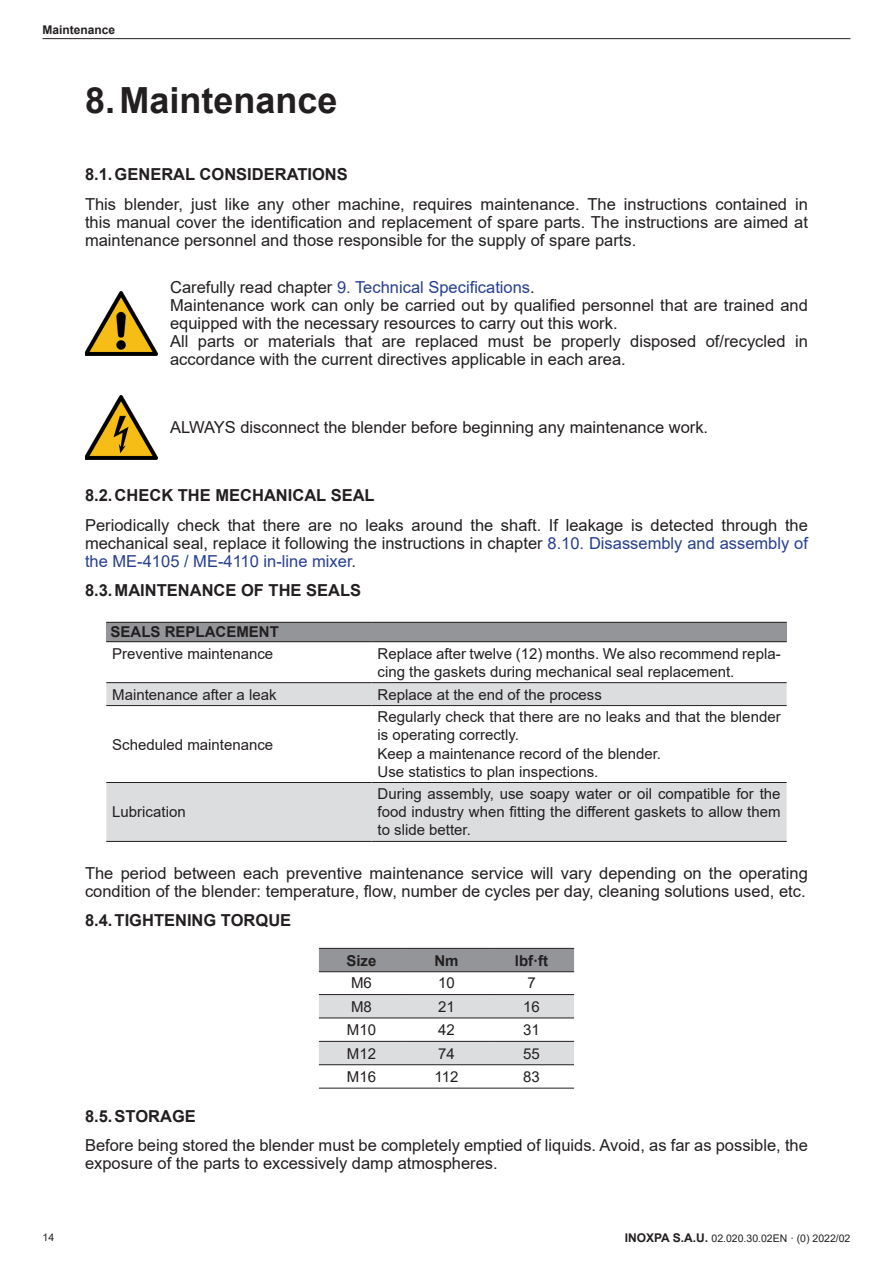
<style>
.page{position:relative;width:893px;height:1263px;background:#fff}
.page>*{position:absolute;margin:0;border:0;box-sizing:border-box;transform-origin:0 0}
.t1{font:700 36px "Arial";color:#231f20}
.Text_taules{font:16.5px/18px "Arial";color:#231f20}
.t2{font:700 16.5px "Arial";color:#231f20}
.Text_taules-2{font:16.5px "Arial";color:#253f8e}
.Text_taules-3{font:15px/18px "Arial";color:#231f20}
._9__Text_normal{font:700 15px "Arial";color:#231f20}
._4__Encapçalament{font:700 15px "Arial";color:#231f20}
.t3{font:700 12px "Arial";color:#231f20}
.t4{font:10.5px "Arial";color:#231f20}
.s1{color:#231f20}
.s2{color:#253f8e}
.s3{font-weight:700;font-size:12px}
</style>
<div class="page">
<div style="left:106px;top:622px;width:681px;height:20px;background:#939598"></div>
<svg style="left:106px;top:683px;width:681px;height:158px;fill:#dcdddf"></svg>
<hr style="left:106px;top:622px;width:266px;height:1px;background:#231f20">
<hr style="left:372px;top:622px;width:415px;height:1px;background:#231f20">
<hr style="left:106px;top:641px;width:266px;height:1px;background:#231f20">
<hr style="left:372px;top:641px;width:415px;height:1px;background:#231f20">
<hr style="left:106px;top:682px;width:266px;height:1px;background:#231f20">
<hr style="left:372px;top:682px;width:415px;height:1px;background:#231f20">
<hr style="left:106px;top:705px;width:266px;height:1px;background:#231f20">
<hr style="left:372px;top:705px;width:415px;height:1px;background:#231f20">
<hr style="left:106px;top:782px;width:266px;height:1px;background:#231f20">
<hr style="left:372px;top:782px;width:415px;height:1px;background:#231f20">
<hr style="left:106px;top:841px;width:266px;height:1px;background:#231f20">
<hr style="left:372px;top:841px;width:415px;height:1px;background:#231f20">
<img style="left:85px;top:291px;width:72px;height:64px">
<img style="left:85px;top:395px;width:72px;height:64px">
<div style="left:319px;top:949px;width:255px;height:22px;background:#939598"></div>
<svg style="left:319px;top:995px;width:255px;height:69px"></svg>
<hr style="left:319px;top:994px;width:85px;height:1px;background:#231f20">
<hr style="left:404px;top:994px;width:85px;height:1px;background:#231f20">
<hr style="left:489px;top:994px;width:85px;height:1px;background:#231f20">
<hr style="left:319px;top:1018px;width:85px;height:1px;background:#231f20">
<hr style="left:404px;top:1018px;width:85px;height:1px;background:#231f20">
<hr style="left:489px;top:1018px;width:85px;height:1px;background:#231f20">
<hr style="left:319px;top:1041px;width:85px;height:1px;background:#231f20">
<hr style="left:404px;top:1041px;width:85px;height:1px;background:#231f20">
<hr style="left:489px;top:1041px;width:85px;height:1px;background:#231f20">
<hr style="left:319px;top:1064px;width:85px;height:1px;background:#231f20">
<hr style="left:404px;top:1064px;width:85px;height:1px;background:#231f20">
<hr style="left:489px;top:1064px;width:85px;height:1px;background:#231f20">
<hr style="left:319px;top:1088px;width:85px;height:1px;background:#231f20">
<hr style="left:404px;top:1088px;width:85px;height:1px;background:#231f20">
<hr style="left:489px;top:1088px;width:85px;height:1px;background:#231f20">
<hr style="left:319px;top:948px;width:85px;height:1px;background:#231f20">
<hr style="left:404px;top:948px;width:85px;height:1px;background:#231f20">
<hr style="left:489px;top:948px;width:85px;height:1px;background:#231f20">
<hr style="left:319px;top:971px;width:85px;height:1px;background:#231f20">
<hr style="left:404px;top:971px;width:85px;height:1px;background:#231f20">
<hr style="left:489px;top:971px;width:85px;height:1px;background:#231f20">
<hr style="left:43px;top:38px;width:807px;height:1px;background:#231f20">
<p class="t3" style="left:43px;top:22px;width:74px">Maintenance</p>
<p class="t1" style="left:85px;top:75px;width:254px">8.Maintenance</p>
<p class="t2" style="left:85px;top:163px;width:264px">8.1.GENERAL CONSIDERATIONS</p>
<p class="Text_taules" style="left:85px;top:195px;width:724px;text-align:justify">This blender, just like any other machine, requires maintenance. The instructions contained in this manual cover the identification and replacement of spare parts. The instructions are aimed at maintenance personnel and those responsible for the supply of spare parts.</p>
<p class="Text_taules-2" style="left:170px;top:275px;width:366px"><span class="s1">Carefully read chapter</span> 9. Technical Specifications<span class="s1">.</span></p>
<p class="Text_taules" style="left:170px;top:296px;width:639px">Maintenance work can only be carried out by qualified personnel that are trained and equipped with the necessary resources to carry out this work.</p>
<p class="Text_taules" style="left:170px;top:332px;width:639px">All parts or materials that are replaced must be properly disposed of/recycled in accordance with the current directives applicable in each area.</p>
<p class="Text_taules" style="left:170px;top:418px;width:540px">ALWAYS disconnect the blender before beginning any maintenance work.</p>
<p class="t2" style="left:85px;top:484px;width:291px">8.2.CHECK THE MECHANICAL SEAL</p>
<p class="Text_taules" style="left:85px;top:516px;width:724px;text-align:justify">Periodically check that there are no leaks around the shaft. If leakage is detected through the mechanical seal, replace it following the instructions in chapter <span class="s2">8.10. Disassembly and assembly of the ME-4105 / ME-4110 in-line mixer</span>.</p>
<p class="t2" style="left:85px;top:578px;width:278px">8.3.MAINTENANCE OF THE SEALS</p>
<p class="_9__Text_normal" style="left:111px;top:622px;width:170px">SEALS REPLACEMENT</p>
<p class="Text_taules-3" style="left:112px;top:644px;width:162px">Preventive maintenance</p>
<p class="Text_taules-3" style="left:378px;top:644px;width:405px">Replace after twelve (12) months. We also recommend repla&shy;cing the gaskets during mechanical seal replacement.</p>
<p class="Text_taules-3" style="left:112px;top:685px;width:166px">Maintenance after a leak</p>
<p class="Text_taules-3" style="left:378px;top:685px;width:226px">Replace at the end of the process</p>
<p class="Text_taules-3" style="left:112px;top:735px;width:162px">Scheduled maintenance</p>
<p class="Text_taules-3" style="left:378px;top:708px;width:405px">Regularly check that there are no leaks and that the blender is operating correctly.</p>
<p class="Text_taules-3" style="left:378px;top:744px;width:285px">Keep a maintenance record of the blender.</p>
<p class="Text_taules-3" style="left:378px;top:762px;width:222px">Use statistics to plan inspections.</p>
<p class="Text_taules-3" style="left:112px;top:803px;width:75px">Lubrication</p>
<p class="Text_taules-3" style="left:378px;top:785px;width:405px;text-align:justify">During assembly, use soapy water or oil compatible for the food industry when fitting the different gaskets to allow them to slide better.</p>
<p class="Text_taules" style="left:85px;top:864px;width:724px">The period between each preventive maintenance service will vary depending on the operating condition of the blender: temperature, flow, number de cycles per day, cleaning solutions used, etc.</p>
<p class="t2" style="left:85px;top:909px;width:208px">8.4.TIGHTENING TORQUE</p>
<p class="_4__Encapçalament" style="left:346px;top:950px;width:32px">Size</p>
<p class="_4__Encapçalament" style="left:434px;top:950px;width:26px">Nm</p>
<p class="_4__Encapçalament" style="left:515px;top:950px;width:35px">lbf·ft</p>
<p class="Text_taules-3" style="left:351px;top:974px;width:22px">M6</p>
<p class="Text_taules-3" style="left:438px;top:974px;width:18px">10</p>
<p class="Text_taules-3" style="left:527px;top:974px;width:10px">7</p>
<p class="Text_taules-3" style="left:351px;top:997px;width:22px">M8</p>
<p class="Text_taules-3" style="left:438px;top:997px;width:18px">21</p>
<p class="Text_taules-3" style="left:523px;top:997px;width:18px">16</p>
<p class="Text_taules-3" style="left:347px;top:1021px;width:31px">M10</p>
<p class="Text_taules-3" style="left:438px;top:1021px;width:18px">42</p>
<p class="Text_taules-3" style="left:523px;top:1021px;width:18px">31</p>
<p class="Text_taules-3" style="left:347px;top:1044px;width:31px">M12</p>
<p class="Text_taules-3" style="left:438px;top:1044px;width:18px">74</p>
<p class="Text_taules-3" style="left:523px;top:1044px;width:18px">55</p>
<p class="Text_taules-3" style="left:347px;top:1067px;width:31px">M16</p>
<p class="Text_taules-3" style="left:434px;top:1067px;width:25px">112</p>
<p class="Text_taules-3" style="left:523px;top:1067px;width:18px">83</p>
<p class="t2" style="left:85px;top:1104px;width:112px">8.5.STORAGE</p>
<p class="Text_taules" style="left:85px;top:1136px;width:724px">Before being stored the blender must be completely emptied of liquids. Avoid, as far as possible, the exposure of the parts to excessively damp atmospheres.</p>
<p class="t4" style="left:43px;top:1230px;width:13px">14</p>
<p class="t4" style="left:625px;top:1231px;width:227px"><span class="s3">INOXPA S.A.U.</span> 02.020.30.02EN · (0) 2022/02</p>
</div>
